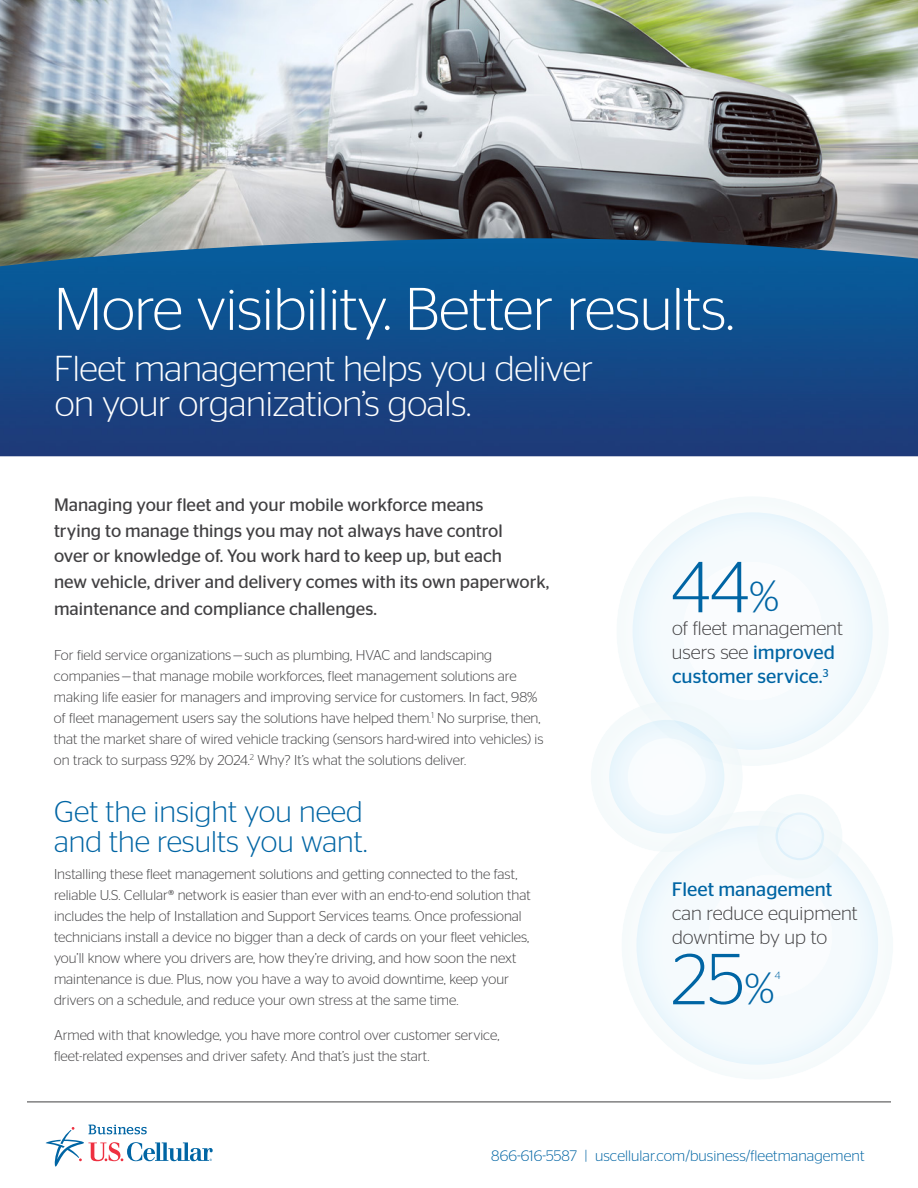
<style>
.page{position:relative;width:918px;height:1188px;background:#fff}
.page>*{position:absolute;margin:0;border:0;box-sizing:border-box;transform-origin:0 0}
.t1{font:300 72px "Stag Sans";color:#0065a4}
.t2{font:300 60px "Stag Sans";letter-spacing:-.01em;color:#fff}
.t3{font:300 36px/34.5px "Stag Sans";letter-spacing:-.01em;color:#fff}
.t4{font:300 30px/30px "Stag Sans";color:#0065a4}
.t5{font:300 19.5px/24px "Stag Sans";color:#414042}
.t6{font:19.5px "Stag Sans";color:#0065a4}
.t7{font:18px/26px "Stag Sans";color:#414042}
.t8{font:300 15.15px "Stag Sans";letter-spacing:.005em;color:#0065a4}
.t9{font:300 14.25px/21px "Stag Sans";color:#414042}
.t10{font:300 10.5px "Stag Sans";color:#0065a4}
.s1{font-size:42px}
.s2{font-weight:400;color:#0065a4}
</style>
<div class="page">
<img style="left:0;top:0;width:918px;height:238px">
<hr style="left:27px;top:1102px;width:864px;height:1px;background:#414042">
<div style="left:616px;top:495px;width:274px;height:271px;background:#f5fafd"></div>
<div style="left:682px;top:560px;width:142px;height:141px;background:#fff"></div>
<div style="left:621px;top:809px;width:274px;height:271px;background:#f5fafd"></div>
<div style="left:708px;top:873px;width:126px;height:124px;background:#fff"></div>
<div style="left:757px;top:793px;width:87px;height:86px;background:#f4f9fb"></div>
<div style="left:777px;top:813px;width:46px;height:45px;background:#fff;opacity:.75"></div>
<div style="left:591px;top:700px;width:153px;height:153px;background:#f4fafc"></div>
<div style="left:627px;top:737px;width:80px;height:80px;background:#fff"></div>
<svg style="left:45px;top:1125px;width:168px;height:42px"></svg>
<img style="left:0;top:238px;width:918px;height:218px">
<h2 class="t2" style="left:54px;top:276px;width:682px">More visibility. Better results.</h2>
<h3 class="t3" style="left:54px;top:351px;width:541px">Fleet management helps you deliver on your organization’s goals.</h3>
<p class="t7" style="left:54px;top:492px;width:497px">Managing your fleet and your mobile workforce means<br>trying to manage things you may not always have control<br>over or knowledge of. You work hard to keep up, but each<br>new vehicle, driver and delivery comes with its own paperwork, maintenance and compliance challenges.</p>
<p class="t9" style="left:54px;top:644px;width:491px">For field service organizations—such as plumbing, HVAC and landscaping companies—that manage mobile workforces, fleet management solutions are making life easier for managers and improving service for customers. In fact, 98% of fleet management users say the solutions have helped them.<sup>1</sup> No surprise, then, that the market share of wired vehicle tracking (sensors hard-wired into vehicles) is on track to surpass 92% by 2024.<sup>2</sup> Why? It’s what the solutions deliver.</p>
<h3 class="t4" style="left:54px;top:796px;width:315px">Get the insight you need and the results you want.</h3>
<p class="t9" style="left:54px;top:864px;width:478px">Installing these fleet management solutions and getting connected to the fast, reliable U.S. Cellular® network is easier than ever with an end-to-end solution that includes the help of Installation and Support Services teams. Once professional technicians install a device no bigger than a deck of cards on your fleet vehicles, you’ll know where you drivers are, how they’re driving, and how soon the next maintenance is due. Plus, now you have a way to avoid downtime, keep your drivers on a schedule, and reduce your own stress at the same time.</p>
<p class="t9" style="left:54px;top:1024px;width:447px">Armed with that knowledge, you have more control over customer service, fleet-related expenses and driver safety. And that’s just the start.</p>
<h1 class="t1" style="left:671px;top:548px;width:109px">44<span class="s1">%</span></h1>
<h3 class="t5" style="left:672px;top:616px;width:173px">of fleet management users see <span class="s2">improved customer service.</span><sup>3</sup></h3>
<h3 class="t6" style="left:672px;top:878px;width:162px">Fleet management</h3>
<h3 class="t5" style="left:672px;top:901px;width:187px">can reduce equipment downtime by up to</h3>
<h1 class="t1" style="left:671px;top:940px;width:105px">25<span class="s1">%</span></h1>
<p class="t10" style="left:775px;top:969px;width:7px">4</p>
<p class="t8" style="left:491px;top:1148px;width:375px">866-616-5587 | uscellular.com/business/fleetmanagement</p>
</div>
